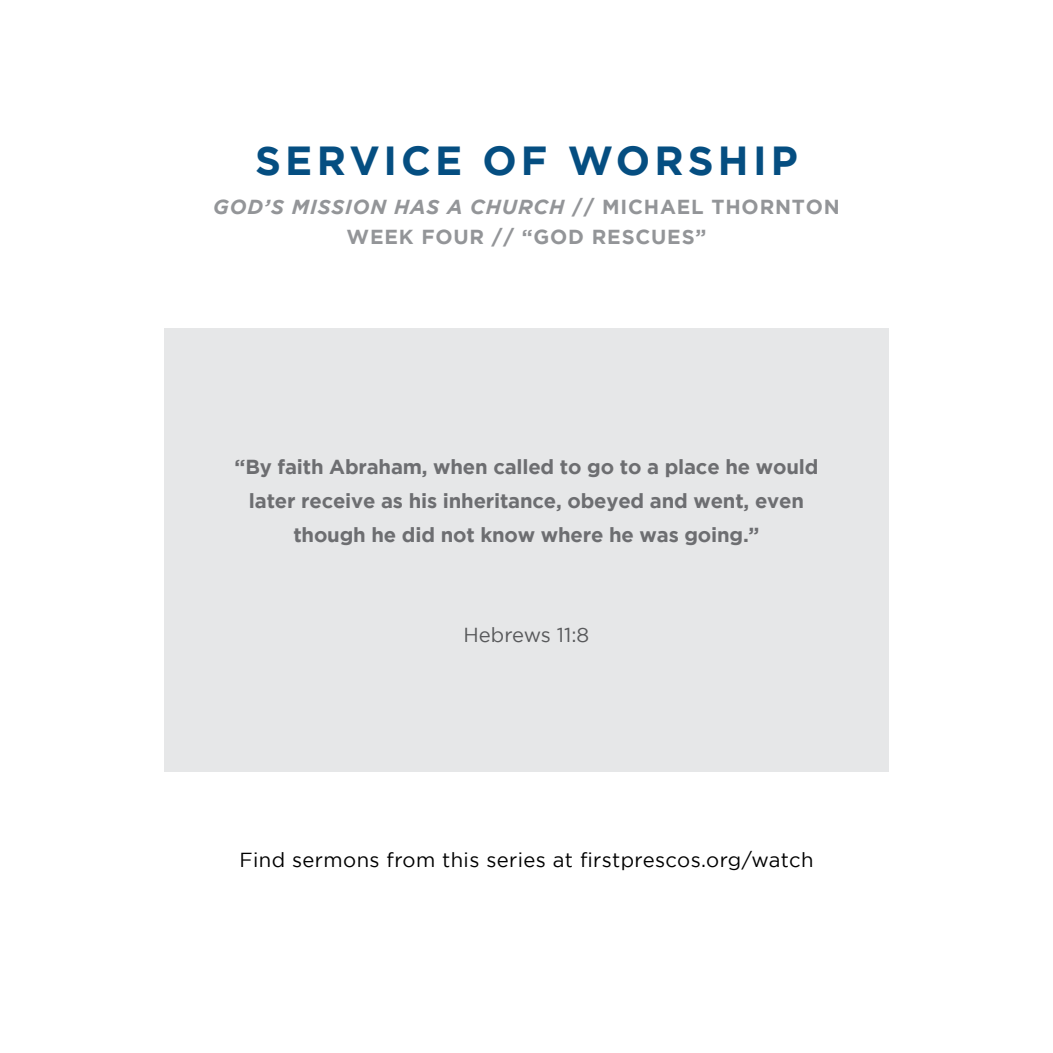
<style>
.page{position:relative;width:1053px;height:1053px;background:#fff}
.page>*{position:absolute;margin:0;border:0;box-sizing:border-box;transform-origin:0 0}
.t1{font:700 40.5px "Gotham";letter-spacing:.1em;color:#054e81}
.t2{font:700 20.25px/33.8px "Gotham";letter-spacing:-.01em;color:#6d6e71;text-align:center}
.t3{font:700 20.25px/29.2px "Gotham";letter-spacing:.04em;color:#939598;text-align:center}
.t4{font:20.25px "Gotham";letter-spacing:.02em;color:#000}
.t5{font:20.25px "Gotham";color:#58595b}
.s1{font-style:italic}
</style>
<div class="page">
<div style="left:164px;top:328px;width:725px;height:444px;background:#e6e7e8"></div>
<h1 class="t1" style="left:255px;top:137px;width:544px">SERVICE OF WORSHIP</h1>
<p class="t3" style="left:213px;top:192px;width:628px"><span class="s1">GOD’S MISSION HAS A CHURCH</span> // MICHAEL THORNTON<br>WEEK FOUR // “GOD RESCUES”</p>
<p class="t2" style="left:235px;top:450px;width:585px">“By faith Abraham, when called to go to a place he would later receive as his inheritance, obeyed and went, even though he did not know where he was going.”</p>
<p class="t5" style="left:464px;top:623px;width:127px">Hebrews 11:8</p>
<p class="t4" style="left:239px;top:849px;width:576px">Find sermons from this series at firstprescos.org/watch</p>
</div>
